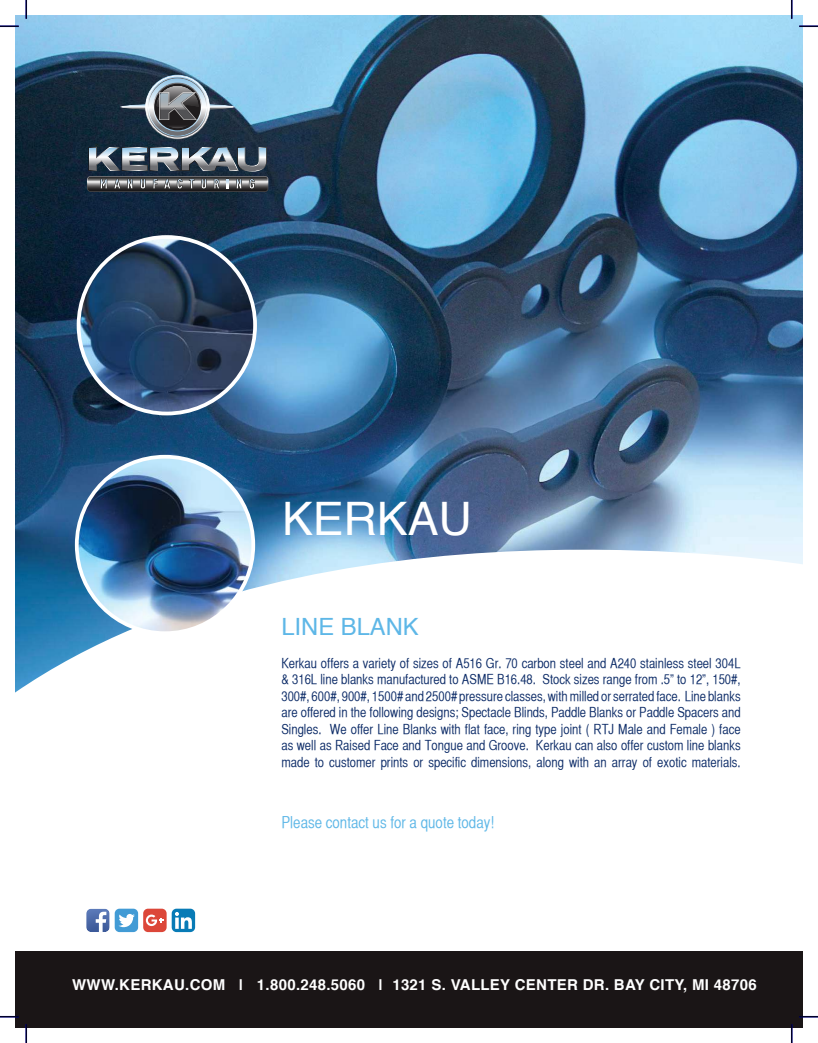
<style>
.page{position:relative;width:818px;height:1043px;background:#fff}
.page>*{position:absolute;margin:0;border:0;box-sizing:border-box;transform-origin:0 0}
.t1{font:46.12px "Helvetica";color:#fff}
.t2{font:23.75px "Helvetica";color:#5eb7e7}
.t3{font:16.25px "Helvetica CY Plain";color:#5eb7e7}
.t4{font:700 15px "Helvetica";letter-spacing:.02em;color:#fff}
.t5{font:13.75px/16.5px "Helvetica CY Plain";color:#0d2c68;text-align:justify}
</style>
<div class="page">
<img style="left:15px;top:15px;width:787px;height:677px">
<div style="left:15px;top:951px;width:788px;height:76px;background:#1a1516"></div>
<img style="left:86px;top:908px;width:24px;height:24px">
<svg style="left:96px;top:911px;width:10px;height:21px"></svg>
<div style="left:143px;top:908px;width:24px;height:24px;background:#dc4739;border-radius:5px"></div>
<svg style="left:146px;top:914px;width:18px;height:12px"></svg>
<div style="left:172px;top:908px;width:23px;height:24px;background:#087bb6;border-radius:5px"></div>
<svg style="left:175px;top:912px;width:17px;height:16px"></svg>
<div style="left:115px;top:908px;width:23px;height:24px;background:#429bd5;border-radius:5px"></div>
<svg style="left:118px;top:914px;width:17px;height:13px"></svg>
<svg style="left:145px;top:75px;width:65px;height:64px"></svg>
<svg style="left:149px;top:78px;width:57px;height:58px"></svg>
<svg style="left:153px;top:82px;width:49px;height:50px"></svg>
<svg style="left:120px;top:85px;width:115px;height:44px;background:#596772"></svg>
<div style="left:146px;top:76px;width:62px;height:62px;border:1px solid #fff;border-radius:50%"></div>
<svg style="left:87px;top:147px;width:181px;height:45px;background:#656e77"></svg>
<img style="left:77px;top:457px;width:176px;height:176px;border-radius:88px">
<div style="left:75px;top:455px;width:180px;height:180px;border:4px solid #fff;border-radius:50%"></div>
<img style="left:79px;top:237px;width:176px;height:176px;border-radius:88px">
<div style="left:77px;top:235px;width:180px;height:180px;border:4px solid #fff;border-radius:50%"></div>
<svg style="left:0;top:25px;width:19px;height:2px"></svg>
<svg style="left:799px;top:25px;width:19px;height:2px"></svg>
<svg style="left:0;top:1015px;width:19px;height:2px"></svg>
<svg style="left:799px;top:1015px;width:19px;height:2px"></svg>
<svg style="left:25px;top:0;width:2px;height:19px"></svg>
<svg style="left:25px;top:1024px;width:2px;height:18px"></svg>
<svg style="left:790px;top:0;width:2px;height:19px"></svg>
<svg style="left:790px;top:1024px;width:2px;height:18px"></svg>
<h1 class="t1" style="left:282px;top:491px;width:191px">KERKAU</h1>
<h2 class="t2" style="left:281px;top:612px;width:139px">LINE BLANK</h2>
<p class="t5" style="left:281px;top:656px;width:460px">Kerkau offers a variety of sizes of A516 Gr. 70 carbon steel and A240 stainless steel 304L &amp; 316L line blanks manufactured to ASME B16.48. Stock sizes range from .5” to 12”, 150#, 300#, 600#, 900#, 1500# and 2500# pressure classes, with milled or serrated face. Line blanks are offered in the following designs; Spectacle Blinds, Paddle Blanks or Paddle Spacers and Singles. We offer Line Blanks with flat face, ring type joint ( RTJ Male and Female ) face as well as Raised Face and Tongue and Groove. Kerkau can also offer custom line blanks made to customer prints or specific dimensions, along with an array of exotic materials.</p>
<p class="t3" style="left:281px;top:816px;width:214px">Please contact us for a quote today!</p>
<p class="t4" style="left:72px;top:979px;width:686px">WWW.KERKAU.COM | 1.800.248.5060 | 1321 S. VALLEY CENTER DR. BAY CITY, MI 48706</p>
</div>
